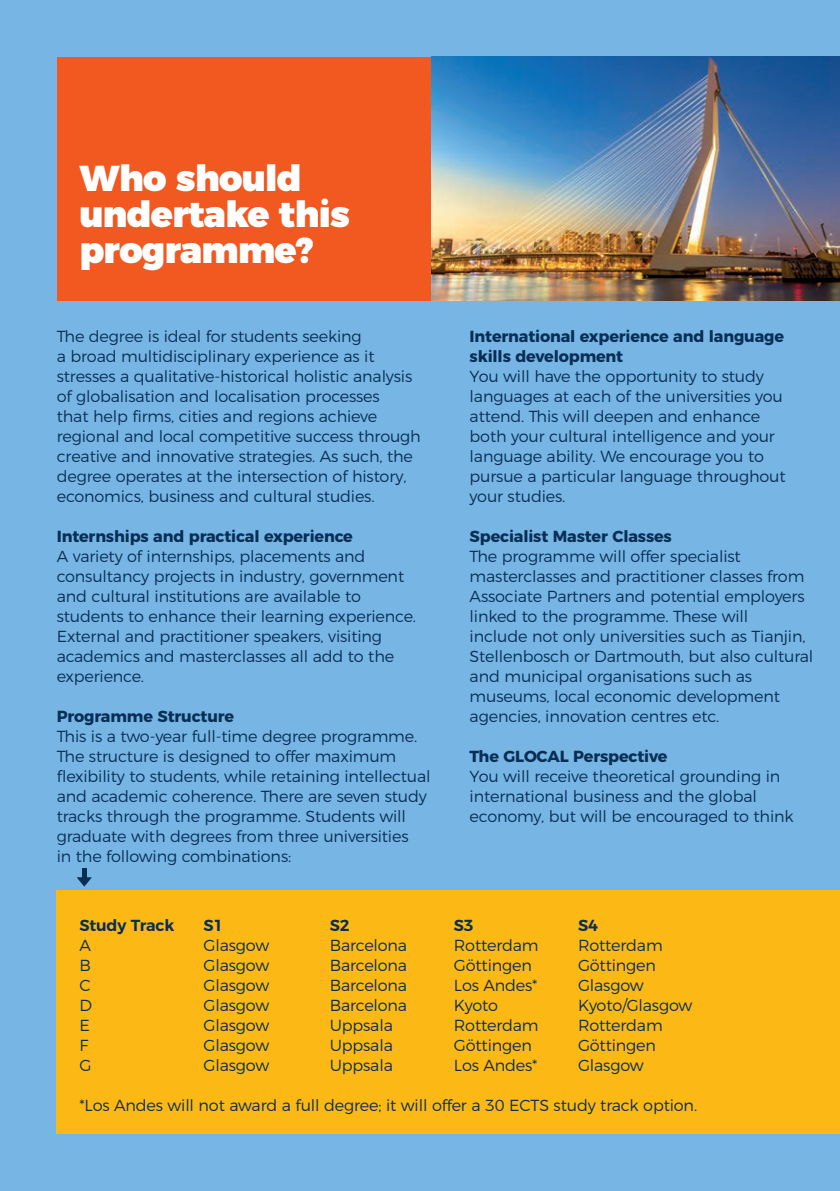
<style>
.page{position:relative;width:840px;height:1191px;background:#fff}
.page>*{position:absolute;margin:0;border:0;box-sizing:border-box;transform-origin:0 0}
.t1{font:900 36px/36px "Montserrat";letter-spacing:-.02em;color:#fff}
.t2{font:300 16px/20px "Montserrat";letter-spacing:-.01em;color:#082e56}
.t3{font:700 16px/20px "Montserrat";letter-spacing:-.01em;color:#082e56}
.t4{font:600 16px "Montserrat";letter-spacing:-.01em;color:#082e56}
</style>
<div class="page">
<div style="left:0;top:0;width:839px;height:1191px;background:#77b6e4"></div>
<div style="left:57px;top:57px;width:374px;height:243px;background:#f15921"></div>
<div style="left:57px;top:890px;width:782px;height:244px;background:#fcb814"></div>
<img style="left:431px;top:57px;width:408px;height:243px">
<div style="left:81px;top:868px;width:5px;height:10px;background:#082e56"></div>
<svg style="left:77px;top:877px;width:15px;height:9px"></svg>
<h1 class="t1" style="left:79px;top:157px;width:272px">Who should undertake this programme?</h1>
<p class="t2" style="left:57px;top:324px;width:365px">The degree is ideal for students seeking<br>a broad multidisciplinary experience as it stresses a qualitative-historical holistic analysis of globalisation and localisation processes<br>that help firms, cities and regions achieve regional and local competitive success through creative and innovative strategies. As such, the degree operates at the intersection of history, economics, business and cultural studies.</p>
<p class="t3" style="left:57px;top:525px;width:297px">Internships and practical experience</p>
<p class="t2" style="left:57px;top:544px;width:360px">A variety of internships, placements and consultancy projects in industry, government and cultural institutions are available to students to enhance their learning experience.<br>External and practitioner speakers, visiting academics and masterclasses all add to the experience.</p>
<p class="t3" style="left:57px;top:705px;width:179px">Programme Structure</p>
<p class="t2" style="left:57px;top:724px;width:375px">This is a two-year full-time degree programme.<br>The structure is designed to offer maximum flexibility to students, while retaining intellectual and academic coherence. There are seven study tracks through the programme. Students will graduate with degrees from three universities<br>in the following combinations:</p>
<p class="t3" style="left:469px;top:325px;width:316px">International experience and language skills development</p>
<p class="t2" style="left:469px;top:364px;width:317px">You will have the opportunity to study languages at each of the universities you attend. This will deepen and enhance both your cultural intelligence and your language ability. We encourage you to pursue a particular language throughout your studies.</p>
<p class="t3" style="left:469px;top:525px;width:204px">Specialist Master Classes</p>
<p class="t2" style="left:469px;top:544px;width:345px">The programme will offer specialist masterclasses and practitioner classes from Associate Partners and potential employers linked to the programme. These will<br>include not only universities such as Tianjin, Stellenbosch or Dartmouth, but also cultural and municipal organisations such as museums, local economic development agencies, innovation centres etc.</p>
<p class="t3" style="left:469px;top:745px;width:199px">The GLOCAL Perspective</p>
<p class="t2" style="left:469px;top:764px;width:325px">You will receive theoretical grounding in international business and the global economy, but will be encouraged to think</p>
<p class="t4" style="left:79px;top:912px;width:96px">Study Track</p>
<p class="t4" style="left:203px;top:912px;width:21px">S1</p>
<p class="t4" style="left:329px;top:912px;width:21px">S2</p>
<p class="t4" style="left:453px;top:912px;width:21px">S3</p>
<p class="t4" style="left:577px;top:912px;width:21px">S4</p>
<p class="t2" style="left:79px;top:933px;width:13px">A</p>
<p class="t2" style="left:203px;top:933px;width:67px">Glasgow</p>
<p class="t2" style="left:329px;top:933px;width:79px">Barcelona</p>
<p class="t2" style="left:453px;top:933px;width:86px">Rotterdam</p>
<p class="t2" style="left:577px;top:933px;width:86px">Rotterdam</p>
<p class="t2" style="left:79px;top:953px;width:13px">B</p>
<p class="t2" style="left:203px;top:953px;width:67px">Glasgow</p>
<p class="t2" style="left:329px;top:953px;width:79px">Barcelona</p>
<p class="t2" style="left:453px;top:953px;width:79px">Göttingen</p>
<p class="t2" style="left:577px;top:953px;width:79px">Göttingen</p>
<p class="t2" style="left:79px;top:973px;width:13px">C</p>
<p class="t2" style="left:203px;top:973px;width:67px">Glasgow</p>
<p class="t2" style="left:329px;top:973px;width:79px">Barcelona</p>
<p class="t2" style="left:453px;top:973px;width:85px">Los Andes*</p>
<p class="t2" style="left:577px;top:973px;width:67px">Glasgow</p>
<p class="t2" style="left:79px;top:993px;width:14px">D</p>
<p class="t2" style="left:203px;top:993px;width:67px">Glasgow</p>
<p class="t2" style="left:329px;top:993px;width:79px">Barcelona</p>
<p class="t2" style="left:453px;top:993px;width:46px">Kyoto</p>
<p class="t2" style="left:577px;top:993px;width:116px">Kyoto/Glasgow</p>
<p class="t2" style="left:79px;top:1013px;width:12px">E</p>
<p class="t2" style="left:203px;top:1013px;width:67px">Glasgow</p>
<p class="t2" style="left:329px;top:1013px;width:65px">Uppsala</p>
<p class="t2" style="left:453px;top:1013px;width:86px">Rotterdam</p>
<p class="t2" style="left:577px;top:1013px;width:86px">Rotterdam</p>
<p class="t2" style="left:79px;top:1033px;width:11px">F</p>
<p class="t2" style="left:203px;top:1033px;width:67px">Glasgow</p>
<p class="t2" style="left:329px;top:1033px;width:65px">Uppsala</p>
<p class="t2" style="left:453px;top:1033px;width:79px">Göttingen</p>
<p class="t2" style="left:577px;top:1033px;width:79px">Göttingen</p>
<p class="t2" style="left:79px;top:1053px;width:14px">G</p>
<p class="t2" style="left:203px;top:1053px;width:67px">Glasgow</p>
<p class="t2" style="left:329px;top:1053px;width:65px">Uppsala</p>
<p class="t2" style="left:453px;top:1053px;width:85px">Los Andes*</p>
<p class="t2" style="left:577px;top:1053px;width:67px">Glasgow</p>
<p class="t2" style="left:79px;top:1093px;width:619px">*Los Andes will not award a full degree; it will offer a 30 ECTS study track option.</p>
</div>
